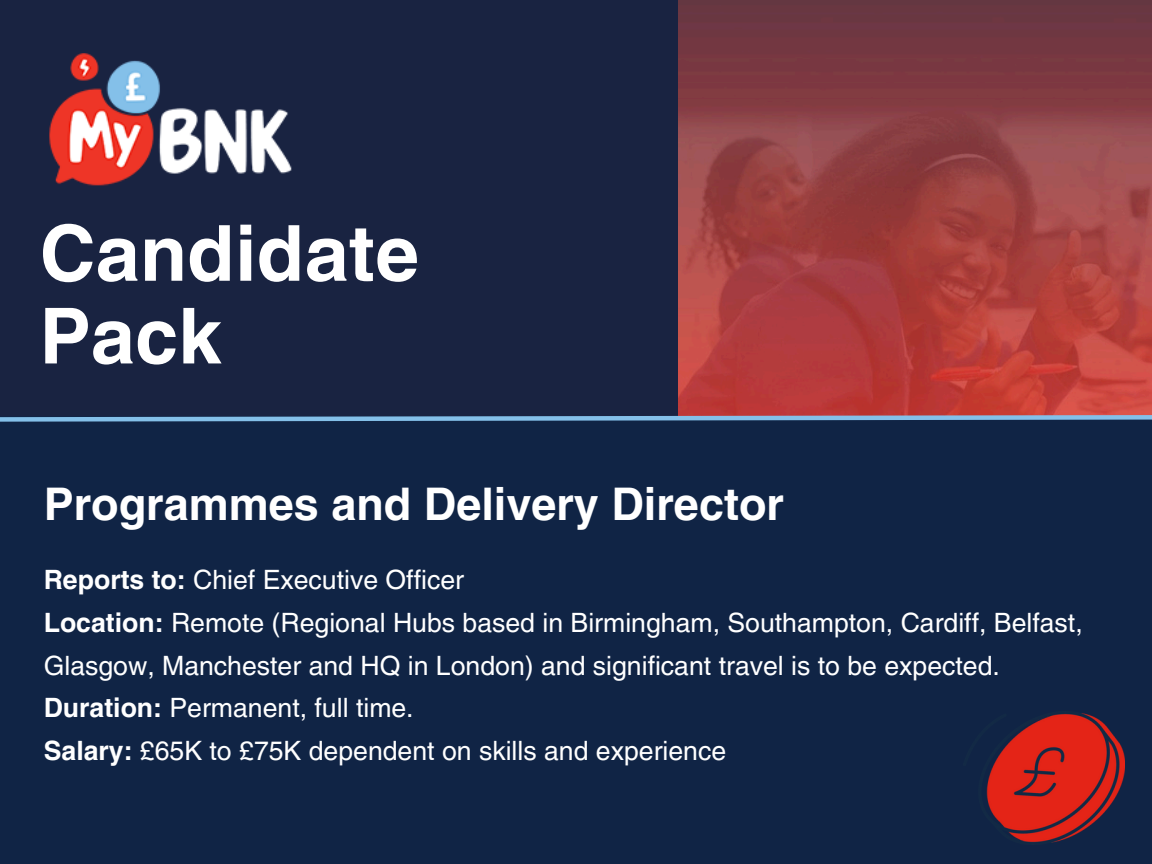
<style>
.page{position:relative;width:1152px;height:864px;background:#102445}
.page>*{position:absolute;margin:0;border:0;box-sizing:border-box;transform-origin:0 0}
.t1{font:700 77.4px/82.7px "Helvetica World";color:#fff}
.t2{font:700 45px "Helvetica LT Pro";color:#fff}
.t3{font:26.7px/42.8px "Helvetica LT Pro";color:#fff}
.s1{font-weight:700}
</style>
<div class="page">
<img style="left:678px;top:0;width:474px;height:413px">
<img style="left:49px;top:53px;width:243px;height:133px">
<svg style="left:0;top:413px;width:1152px;height:9px"></svg>
<img style="left:986px;top:713px;width:139px;height:130px">
<h2 class="t1" style="left:40px;top:204px;width:381px">Candidate<br>Pack</h2>
<p class="t2" style="left:44px;top:488px;width:742px">Programmes and Delivery Director</p>
<p class="t3" style="left:44px;top:561px;width:422px"><span class="s1">Reports to:</span> Chief Executive Officer</p>
<h1 class="t3" style="left:44px;top:604px;width:1040px"><span class="s1">Location:</span> Remote (Regional Hubs based in Birmingham, Southampton, Cardiff, Belfast,<br>Glasgow, Manchester and HQ in London) and significant travel is to be expected.</h1>
<p class="t3" style="left:44px;top:689px;width:371px"><span class="s1">Duration:</span> Permanent, full time.</p>
<p class="t3" style="left:44px;top:732px;width:684px"><span class="s1">Salary:</span> £65K to £75K dependent on skills and experience</p>
</div>
